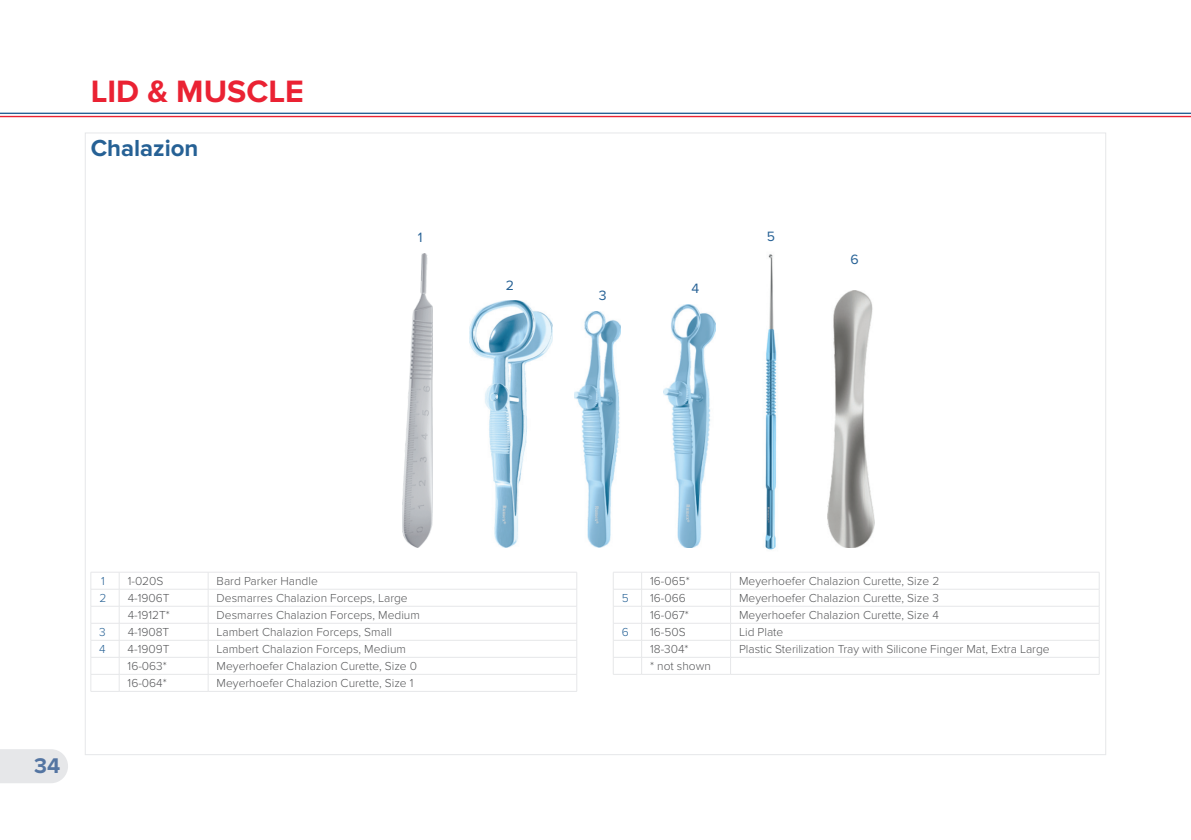
<style>
.page{position:relative;width:1191px;height:840px;background:#fff}
.page>*{position:absolute;margin:0;border:0;box-sizing:border-box;transform-origin:0 0}
.t1{font:700 32px "Proxima Nova";color:#ea2233}
.t2{font:700 24px "Proxima Nova";color:#266195}
.t3{font:700 22px "Proxima Nova";color:#5475a2}
.t4{font:14px "Proxima Nova";color:#266195}
.t5{font:300 12px "Proxima Nova";color:#57585a}
.t6{font:300 12px "Proxima Nova";color:#266195}
</style>
<div class="page">
<hr style="left:0;top:113px;width:1191px;height:1px;background:#266195">
<hr style="left:0;top:116px;width:1191px;height:1px;background:#ea2233">
<hr style="left:119px;top:571px;width:89px;height:1px;background:#e6e7e9">
<hr style="left:208px;top:571px;width:369px;height:1px;background:#e6e7e9">
<hr style="left:119px;top:588px;width:89px;height:1px;background:#e6e7e9">
<hr style="left:208px;top:588px;width:369px;height:1px;background:#e6e7e9">
<hr style="left:119px;top:605px;width:89px;height:1px;background:#e6e7e9">
<hr style="left:208px;top:605px;width:369px;height:1px;background:#e6e7e9">
<hr style="left:119px;top:622px;width:89px;height:1px;background:#e6e7e9">
<hr style="left:208px;top:622px;width:369px;height:1px;background:#e6e7e9">
<hr style="left:119px;top:639px;width:89px;height:1px;background:#e6e7e9">
<hr style="left:208px;top:639px;width:369px;height:1px;background:#e6e7e9">
<hr style="left:119px;top:656px;width:89px;height:1px;background:#e6e7e9">
<hr style="left:208px;top:656px;width:369px;height:1px;background:#e6e7e9">
<hr style="left:119px;top:673px;width:89px;height:1px;background:#e6e7e9">
<hr style="left:208px;top:673px;width:369px;height:1px;background:#e6e7e9">
<svg style="left:208px;top:572px;width:1px;height:118px"></svg>
<svg style="left:576px;top:572px;width:1px;height:118px"></svg>
<svg style="left:90px;top:571px;width:30px;height:120px"></svg>
<hr style="left:119px;top:690px;width:89px;height:1px;background:#e6e7e9">
<hr style="left:208px;top:690px;width:369px;height:1px;background:#e6e7e9">
<hr style="left:641px;top:571px;width:89px;height:1px;background:#e6e7e9">
<hr style="left:730px;top:571px;width:369px;height:1px;background:#e6e7e9">
<hr style="left:641px;top:588px;width:89px;height:1px;background:#e6e7e9">
<hr style="left:730px;top:588px;width:369px;height:1px;background:#e6e7e9">
<hr style="left:641px;top:605px;width:89px;height:1px;background:#e6e7e9">
<hr style="left:641px;top:622px;width:89px;height:1px;background:#e6e7e9">
<hr style="left:730px;top:622px;width:369px;height:1px;background:#e6e7e9">
<hr style="left:641px;top:639px;width:89px;height:1px;background:#e6e7e9">
<hr style="left:730px;top:639px;width:369px;height:1px;background:#e6e7e9">
<hr style="left:641px;top:656px;width:89px;height:1px;background:#e6e7e9">
<hr style="left:730px;top:656px;width:369px;height:1px;background:#e6e7e9">
<svg style="left:613px;top:571px;width:29px;height:103px"></svg>
<hr style="left:641px;top:673px;width:89px;height:1px;background:#e6e7e9">
<hr style="left:730px;top:673px;width:369px;height:1px;background:#e6e7e9">
<hr style="left:730px;top:605px;width:369px;height:1px;background:#e6e7e9">
<svg style="left:730px;top:572px;width:1px;height:101px"></svg>
<svg style="left:1098px;top:572px;width:1px;height:102px"></svg>
<img style="left:469px;top:300px;width:83px;height:247px">
<img style="left:574px;top:311px;width:47px;height:236px">
<img style="left:664px;top:304px;width:51px;height:243px">
<img style="left:827px;top:290px;width:47px;height:257px">
<img style="left:403px;top:253px;width:30px;height:294px">
<img style="left:765px;top:254px;width:12px;height:296px">
<div style="left:0;top:749px;width:68px;height:33px;background:#e6e7e9"></div>
<h1 class="t1" style="left:91px;top:73px;width:214px">LID &amp; MUSCLE</h1>
<h2 class="t2" style="left:91px;top:134px;width:109px">Chalazion</h2>
<p class="t4" style="left:418px;top:229px;width:6px">1</p>
<p class="t4" style="left:506px;top:277px;width:10px">2</p>
<p class="t4" style="left:599px;top:287px;width:9px">3</p>
<p class="t4" style="left:691px;top:280px;width:9px">4</p>
<p class="t4" style="left:767px;top:228px;width:10px">5</p>
<p class="t4" style="left:850px;top:251px;width:10px">6</p>
<h3 class="t3" style="left:34px;top:752px;width:28px">34</h3>
<p class="t6" style="left:101px;top:573px;width:5px">1</p>
<p class="t5" style="left:128px;top:573px;width:37px">1-020S</p>
<p class="t5" style="left:217px;top:573px;width:103px">Bard Parker Handle</p>
<p class="t6" style="left:99px;top:590px;width:8px">2</p>
<p class="t5" style="left:128px;top:590px;width:43px">4-1906T</p>
<p class="t5" style="left:217px;top:590px;width:193px">Desmarres Chalazion Forceps, Large</p>
<p class="t5" style="left:128px;top:607px;width:44px">4-1912T*</p>
<p class="t5" style="left:217px;top:607px;width:205px">Desmarres Chalazion Forceps, Medium</p>
<p class="t6" style="left:99px;top:624px;width:8px">3</p>
<p class="t5" style="left:128px;top:624px;width:43px">4-1908T</p>
<p class="t5" style="left:217px;top:624px;width:177px">Lambert Chalazion Forceps, Small</p>
<p class="t6" style="left:99px;top:641px;width:8px">4</p>
<p class="t5" style="left:128px;top:641px;width:43px">4-1909T</p>
<p class="t5" style="left:217px;top:641px;width:191px">Lambert Chalazion Forceps, Medium</p>
<p class="t5" style="left:128px;top:658px;width:41px">16-063*</p>
<p class="t5" style="left:217px;top:658px;width:202px">Meyerhoefer Chalazion Curette, Size 0</p>
<p class="t5" style="left:128px;top:675px;width:41px">16-064*</p>
<p class="t5" style="left:217px;top:675px;width:198px">Meyerhoefer Chalazion Curette, Size 1</p>
<p class="t5" style="left:650px;top:573px;width:41px">16-065*</p>
<p class="t5" style="left:739px;top:573px;width:202px">Meyerhoefer Chalazion Curette, Size 2</p>
<p class="t6" style="left:622px;top:590px;width:8px">5</p>
<p class="t5" style="left:650px;top:590px;width:37px">16-066</p>
<p class="t5" style="left:739px;top:590px;width:201px">Meyerhoefer Chalazion Curette, Size 3</p>
<p class="t5" style="left:650px;top:607px;width:40px">16-067*</p>
<p class="t5" style="left:739px;top:607px;width:201px">Meyerhoefer Chalazion Curette, Size 4</p>
<p class="t6" style="left:622px;top:624px;width:9px">6</p>
<p class="t5" style="left:650px;top:624px;width:37px">16-50S</p>
<p class="t5" style="left:739px;top:624px;width:46px">Lid Plate</p>
<p class="t5" style="left:650px;top:641px;width:40px">18-304*</p>
<p class="t5" style="left:739px;top:641px;width:312px">Plastic Sterilization Tray with Silicone Finger Mat, Extra Large</p>
<p class="t5" style="left:650px;top:658px;width:62px">* not shown</p>
</div>
